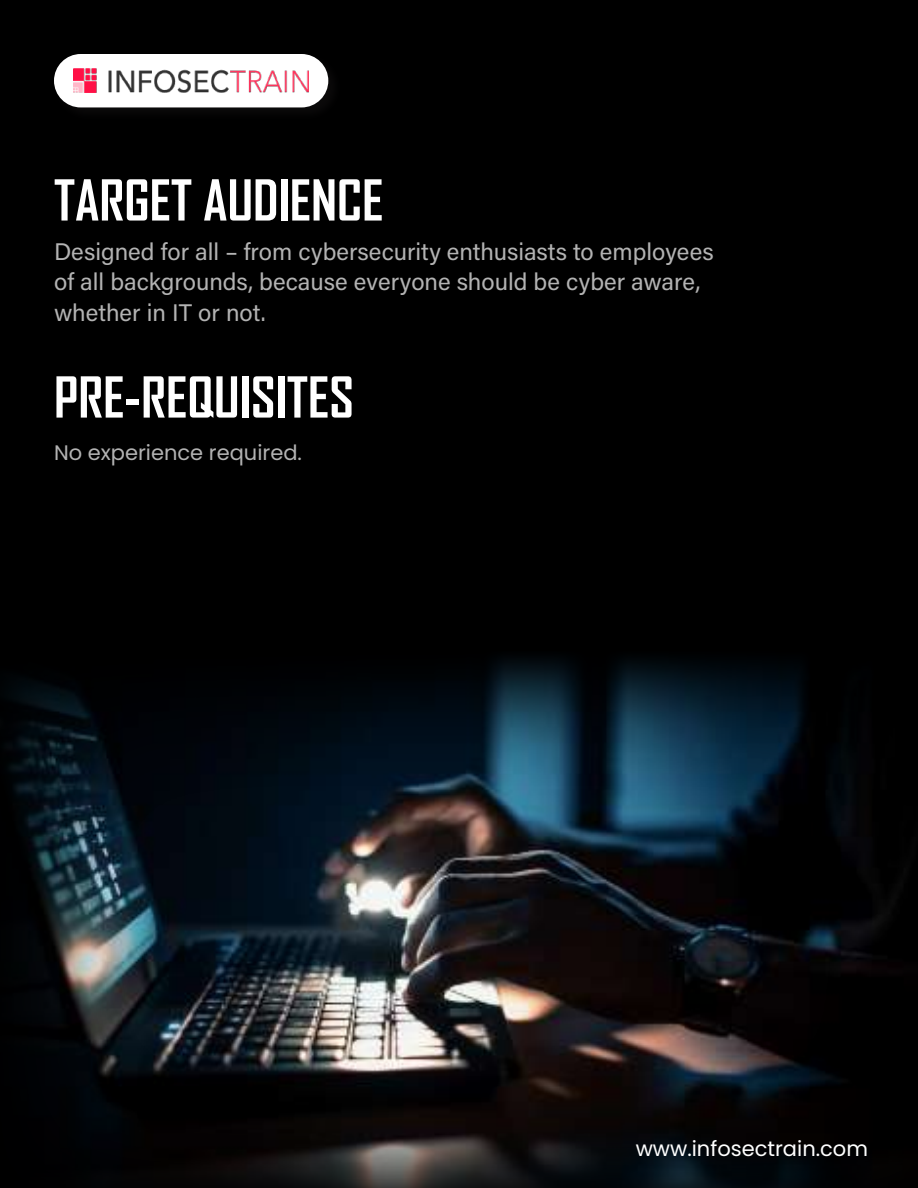
<style>
.page{position:relative;width:918px;height:1188px;background:#000}
.page>*{position:absolute;margin:0;border:0;box-sizing:border-box;transform-origin:0 0}
.t1{font:700 54px "Agency FB";color:#fff}
.t2{font:24px/30.6px "Acumin Pro";color:#b3b3b3}
.t3{font:21px "Poppins";color:#b3b3b3}
.t4{font:21px "Poppins";color:#fff}
</style>
<div class="page">
<img style="left:6px;top:658px;width:887px;height:530px">
<div style="left:54px;top:54px;width:274px;height:53px;background:#fff;border-radius:27px"></div>
<img style="left:74px;top:69px;width:235px;height:23px">
<h1 class="t1" style="left:54px;top:167px;width:331px">TARGET AUDIENCE</h1>
<p class="t2" style="left:54px;top:235px;width:661px">Designed for all – from cybersecurity enthusiasts to employees of all backgrounds, because everyone should be cyber aware, whether in IT or not.</p>
<h1 class="t1" style="left:54px;top:364px;width:301px">PRE-REQUISITES</h1>
<p class="t3" style="left:54px;top:440px;width:250px">No experience required.</p>
<p class="t4" style="left:636px;top:1137px;width:234px">www.infosectrain.com</p>
</div>
